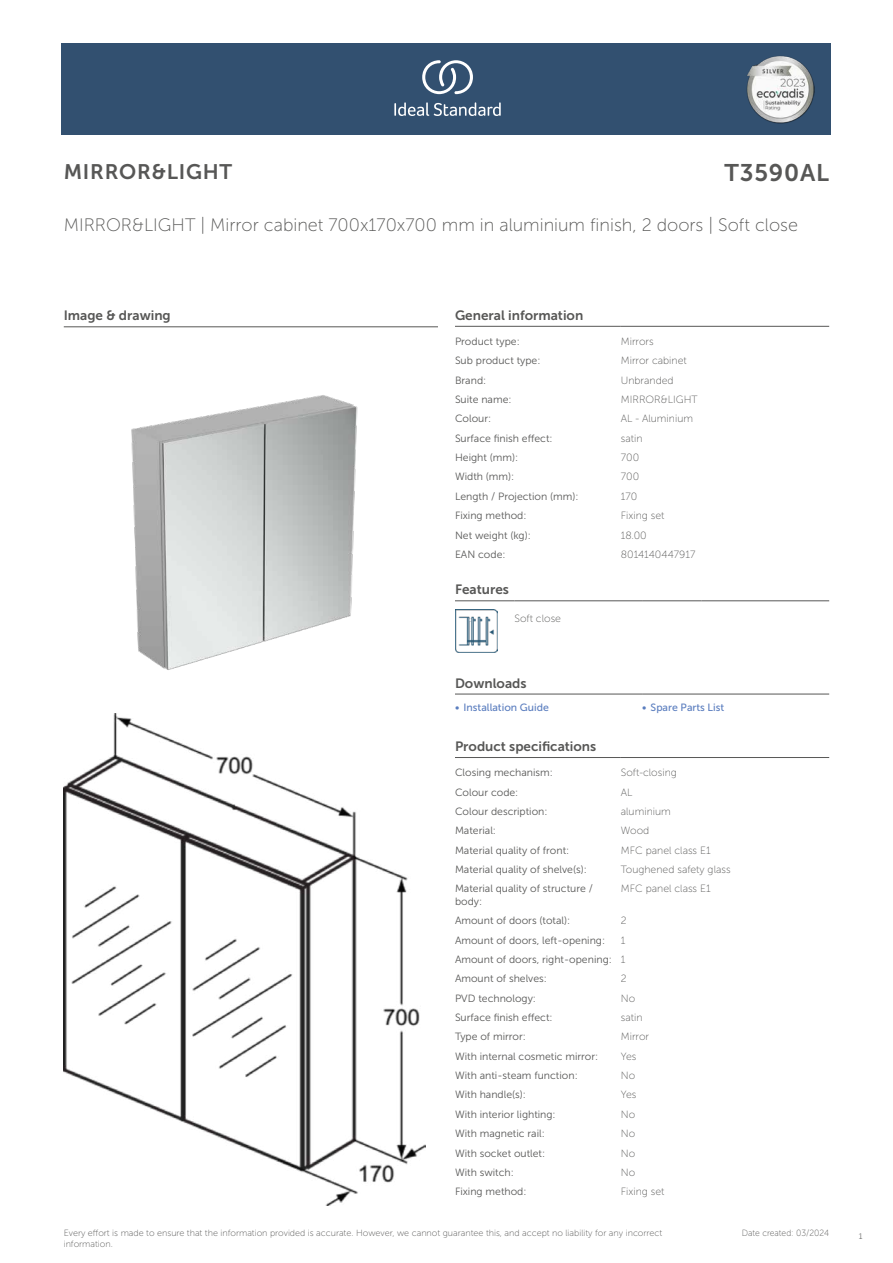
<style>
.page{position:relative;width:893px;height:1263px;background:#fff}
.page>*{position:absolute;margin:0;border:0;box-sizing:border-box;transform-origin:0 0}
.t1{font:24px "Museo Sans 700";letter-spacing:.035em;color:#575756}
.t2{font:21px "Museo Sans 700";letter-spacing:.035em;color:#575756}
.t3{font:18px "Museo Sans 100";color:#575756}
.t4{font:13.5px "Museo Sans 700";color:#575756}
.t5{font:10.5px/12.6px "Museo Sans 300";color:#575756}
.t6{font:10.5px "Museo Sans 100";color:#575756}
.t7{font:10.5px "Museo Sans 500";color:#5b7ebf}
.t8{font:9px/10.8px "Museo Sans 100";color:#575756}
.t9{font:9px "Museo Sans 100";color:#575756;scale:.95 1}
.t10{font:300 9px "Calibri";color:#575756;scale:.95 1}
.s1{font-family:"Museo Sans 100"}
</style>
<div class="page">
<div style="left:62px;top:43px;width:769px;height:91px;background:#325070"></div>
<hr style="left:455px;top:326px;width:166px;height:1px;background:#575756">
<hr style="left:621px;top:326px;width:208px;height:1px;background:#575756">
<hr style="left:455px;top:600px;width:59px;height:1px;background:#575756">
<hr style="left:514px;top:600px;width:128px;height:1px;background:#575756">
<hr style="left:642px;top:600px;width:60px;height:1px;background:#575756">
<hr style="left:702px;top:600px;width:127px;height:1px;background:#575756">
<img style="left:455px;top:609px;width:42px;height:43px">
<hr style="left:455px;top:694px;width:187px;height:1px;background:#575756">
<hr style="left:642px;top:694px;width:187px;height:1px;background:#575756">
<hr style="left:455px;top:757px;width:166px;height:1px;background:#575756">
<hr style="left:621px;top:757px;width:208px;height:1px;background:#575756">
<img style="left:64px;top:714px;width:361px;height:491px">
<hr style="left:64px;top:327px;width:374px;height:1px;background:#575756">
<img style="left:131px;top:395px;width:227px;height:275px">
<svg style="left:394px;top:102px;width:107px;height:14px"></svg>
<svg style="left:422px;top:60px;width:51px;height:34px"></svg>
<img style="left:746px;top:56px;width:68px;height:67px">
<h2 class="t2" style="left:64px;top:160px;width:170px">MIRROR&amp;LIGHT</h2>
<h1 class="t1" style="left:724px;top:160px;width:106px">T3590AL</h1>
<h3 class="t3" style="left:64px;top:215px;width:736px">MIRROR&amp;LIGHT | Mirror cabinet 700x170x700 mm in aluminium finish, 2 doors | Soft close</h3>
<p class="t4" style="left:64px;top:308px;width:108px">Image &amp; drawing</p>
<p class="t4" style="left:455px;top:308px;width:130px">General information</p>
<p class="t5" style="left:455px;top:335px;width:66px">Product type:</p>
<p class="t6" style="left:621px;top:336px;width:34px">Mirrors</p>
<p class="t5" style="left:455px;top:354px;width:87px">Sub product type:</p>
<p class="t6" style="left:621px;top:355px;width:67px">Mirror cabinet</p>
<p class="t5" style="left:455px;top:374px;width:33px">Brand:</p>
<p class="t6" style="left:621px;top:374px;width:54px">Unbranded</p>
<p class="t5" style="left:455px;top:393px;width:58px">Suite name:</p>
<p class="t6" style="left:621px;top:394px;width:78px">MIRROR&amp;LIGHT</p>
<p class="t5" style="left:455px;top:413px;width:38px">Colour:</p>
<p class="t6" style="left:621px;top:413px;width:74px">AL - Aluminium</p>
<p class="t5" style="left:455px;top:432px;width:99px">Surface finish effect:</p>
<p class="t6" style="left:621px;top:433px;width:23px">satin</p>
<p class="t5" style="left:455px;top:451px;width:65px">Height (mm):</p>
<p class="t6" style="left:621px;top:452px;width:20px">700</p>
<p class="t5" style="left:455px;top:471px;width:61px">Width (mm):</p>
<p class="t6" style="left:621px;top:471px;width:20px">700</p>
<p class="t5" style="left:455px;top:490px;width:125px">Length / Projection (mm):</p>
<p class="t6" style="left:621px;top:491px;width:18px">170</p>
<p class="t5" style="left:455px;top:509px;width:73px">Fixing method:</p>
<p class="t6" style="left:621px;top:510px;width:45px">Fixing set</p>
<p class="t5" style="left:455px;top:529px;width:77px">Net weight (kg):</p>
<p class="t6" style="left:621px;top:529px;width:27px">18.00</p>
<p class="t5" style="left:455px;top:548px;width:52px">EAN code:</p>
<p class="t6" style="left:621px;top:549px;width:76px">8014140447917</p>
<p class="t4" style="left:455px;top:582px;width:55px">Features</p>
<p class="t6" style="left:514px;top:612px;width:48px">Soft close</p>
<p class="t4" style="left:455px;top:675px;width:73px">Downloads</p>
<p class="t7" style="left:455px;top:701px;width:95px">• Installation Guide</p>
<p class="t7" style="left:642px;top:701px;width:84px">• Spare Parts List</p>
<p class="t4" style="left:455px;top:739px;width:143px">Product specifications</p>
<p class="t5" style="left:455px;top:766px;width:99px">Closing mechanism:</p>
<p class="t6" style="left:621px;top:767px;width:58px">Soft-closing</p>
<p class="t5" style="left:455px;top:786px;width:65px">Colour code:</p>
<p class="t6" style="left:621px;top:786px;width:13px">AL</p>
<p class="t5" style="left:455px;top:805px;width:94px">Colour description:</p>
<p class="t6" style="left:621px;top:806px;width:52px">aluminium</p>
<p class="t5" style="left:455px;top:824px;width:43px">Material:</p>
<p class="t6" style="left:621px;top:825px;width:30px">Wood</p>
<p class="t5" style="left:455px;top:844px;width:116px">Material quality of front:</p>
<p class="t6" style="left:621px;top:844px;width:91px">MFC panel class E1</p>
<p class="t5" style="left:455px;top:863px;width:133px">Material quality of shelve(s):</p>
<p class="t6" style="left:621px;top:864px;width:111px">Toughened safety glass</p>
<p class="t5" style="left:455px;top:882px;width:139px">Material quality of structure / body:</p>
<p class="t6" style="left:621px;top:883px;width:91px">MFC panel class E1</p>
<p class="t5" style="left:455px;top:914px;width:117px">Amount of doors (total):</p>
<p class="t6" style="left:621px;top:915px;width:7px">2</p>
<p class="t5" style="left:455px;top:934px;width:152px">Amount of doors, left-opening:</p>
<p class="t6" style="left:621px;top:934px;width:6px">1</p>
<p class="t5" style="left:455px;top:950px;width:172px;line-height:19.4px">Amount of doors, right-opening: <span class="s1">1<br></span>Amount of shelves:</p>
<p class="t6" style="left:621px;top:973px;width:7px">2</p>
<p class="t5" style="left:455px;top:992px;width:82px">PVD technology:</p>
<p class="t6" style="left:621px;top:992px;width:16px">No</p>
<p class="t5" style="left:455px;top:1011px;width:99px">Surface finish effect:</p>
<p class="t6" style="left:621px;top:1012px;width:23px">satin</p>
<p class="t5" style="left:455px;top:1030px;width:72px">Type of mirror:</p>
<p class="t6" style="left:621px;top:1031px;width:30px">Mirror</p>
<p class="t5" style="left:455px;top:1050px;width:145px">With internal cosmetic mirror:</p>
<p class="t6" style="left:621px;top:1050px;width:17px">Yes</p>
<p class="t5" style="left:455px;top:1069px;width:124px">With anti-steam function:</p>
<p class="t6" style="left:621px;top:1070px;width:16px">No</p>
<p class="t5" style="left:455px;top:1089px;width:73px">With handle(s):</p>
<p class="t6" style="left:621px;top:1089px;width:17px">Yes</p>
<p class="t5" style="left:455px;top:1108px;width:102px">With interior lighting:</p>
<p class="t6" style="left:621px;top:1109px;width:16px">No</p>
<p class="t5" style="left:455px;top:1127px;width:91px">With magnetic rail:</p>
<p class="t6" style="left:621px;top:1128px;width:16px">No</p>
<p class="t5" style="left:455px;top:1147px;width:92px">With socket outlet:</p>
<p class="t6" style="left:621px;top:1147px;width:16px">No</p>
<p class="t5" style="left:455px;top:1166px;width:60px">With switch:</p>
<p class="t6" style="left:621px;top:1167px;width:16px">No</p>
<p class="t5" style="left:455px;top:1185px;width:73px">Fixing method:</p>
<p class="t6" style="left:621px;top:1186px;width:45px">Fixing set</p>
<p class="t8" style="left:64px;top:1227px;width:600px">Every effort is made to ensure that the information provided is accurate. However, we cannot guarantee this, and accept no liability for any incorrect information.</p>
<p class="t9" style="left:742px;top:1228px;width:93px">Date created: 03/2024</p>
<p class="t10" style="left:858px;top:1230px;width:6px">1</p>
</div>
